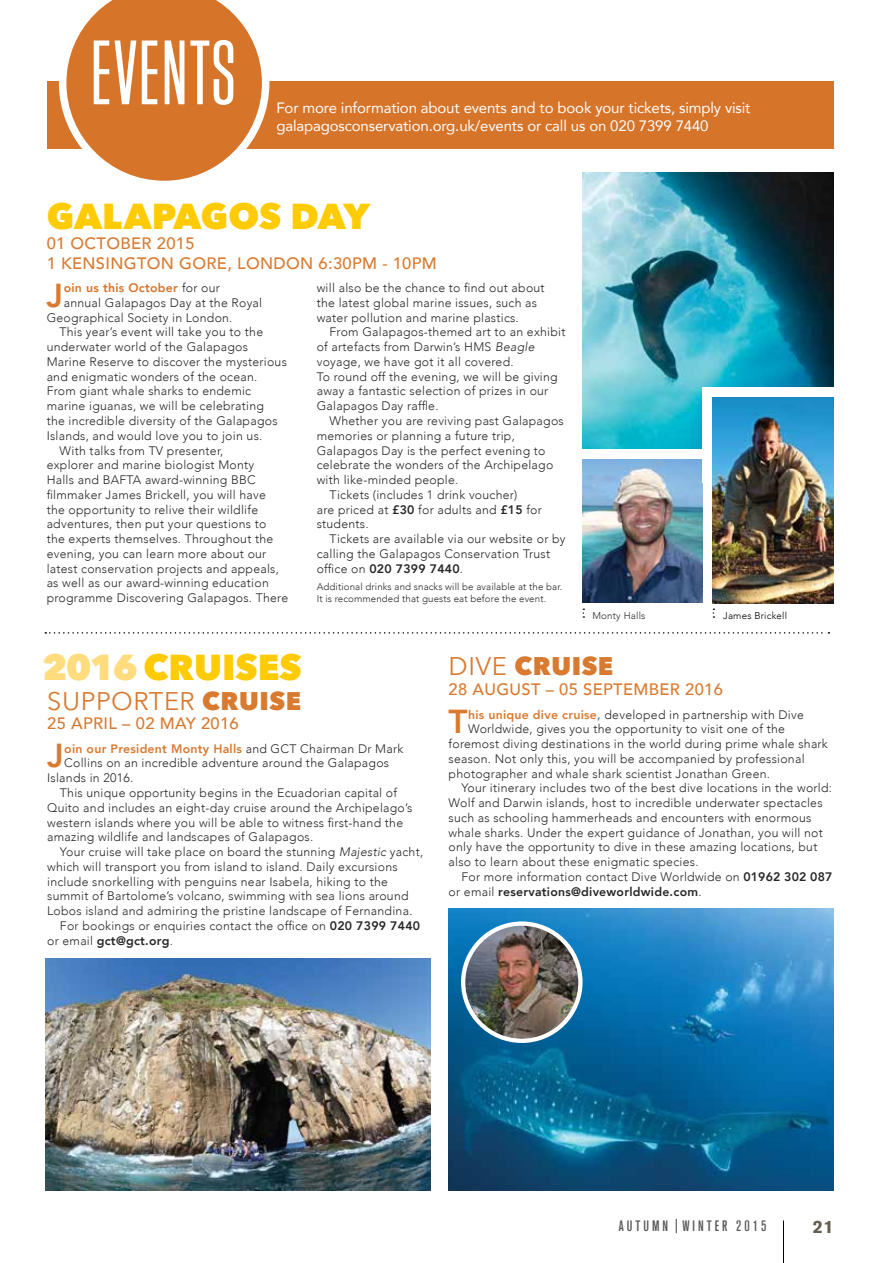
<style>
.page{position:relative;width:893px;height:1263px;background:#fff}
.page>*{position:absolute;margin:0;border:0;box-sizing:border-box;transform-origin:0 0}
.t1{font:95.55px "Block Gothic RR Light Extra Cond";letter-spacing:.025em;color:#fff}
.t2{font:800 36px "Avenir Next";color:#ffcb05}
.t3{font:800 33.15px "Avenir";color:#d87a30}
.t4{font:25.5px "Avenir Next";letter-spacing:.02em;color:#d87a30}
.t5{font:800 25.5px "Avenir Next";color:#d87a30}
.t6{font:700 17.85px "Akzidenz Grotesk BQ";color:#645f4f}
.t7{font:500 16.5px/19.8px "Avenir";letter-spacing:.02em;color:#d87a30}
.t8{font:15px/18px "Avenir";letter-spacing:-.01em;color:#fff}
.t9{font:500 condensed 15px "Akzidenz Grotesk BQ";letter-spacing:.2em;color:#58595b}
.t10{font:300 12.3px/14.7px "Avenir";letter-spacing:.02em;color:#292829}
.t11{font:800 12.3px "Avenir";letter-spacing:.02em;color:#292829}
.t12{font:800 12.3px "Avenir";letter-spacing:.02em;color:#d87a30}
.t13{font:800 12.3px "Avenir";letter-spacing:.02em;color:#d6742a}
.t14{font:300 9.75px/11.7px "Avenir";letter-spacing:.01em;color:#292829}
.t15{font:300 9.75px "Avenir";letter-spacing:.02em;color:#000}
.s1{font-weight:300;color:#292829}
.s2{font-style:italic}
.s3{font-weight:800}
.s4{font-weight:300}
.s5{color:#ffdd7e}
.s6{font-weight:400}
.s7{font-weight:800;color:#d87a30}
.s8{font-weight:800;color:#498dc2}
</style>
<div class="page">
<hr style="left:783px;top:1220px;width:1px;height:43px;background:#000">
<div style="left:47px;top:81px;width:786px;height:67px;background:#d6742a"></div>
<svg style="left:59px;top:0;width:210px;height:181px"></svg>
<img style="left:449px;top:909px;width:384px;height:282px">
<img style="left:45px;top:958px;width:385px;height:233px">
<svg style="left:45px;top:632px;width:784px;height:2px"></svg>
<img style="left:463px;top:923px;width:117px;height:118px;border-radius:59px">
<div style="left:461px;top:921px;width:122px;height:122px;border:4px solid #fff;border-radius:50%"></div>
<img style="left:583px;top:172px;width:251px;height:276px">
<img style="left:583px;top:460px;width:120px;height:142px">
<div style="left:703px;top:387px;width:132px;height:95px;background:#fff"></div>
<img style="left:713px;top:398px;width:121px;height:205px">
<h1 class="t1" style="left:90px;top:24px;width:147px">EVENTS</h1>
<p class="t8" style="left:276px;top:98px;width:476px">For more information about events and to book your tickets, simply visit galapagosconservation.org.uk/events or call us on 020 7399 7440</p>
<h2 class="t2" style="left:47px;top:194px;width:325px">GALAPAGOS DAY</h2>
<h3 class="t7" style="left:47px;top:233px;width:51px">01 OCTO</h3>
<h3 class="t7" style="left:47px;top:233px;width:149px;text-indent:74px">BER 2015<br>1 KENSI NGTO</h3>
<h3 class="t7" style="left:161px;top:252px;width:263px">N GORE, LONDON 6:30PM - 10PM</h3>
<h3 class="t3" style="left:46px;top:270px;width:18px">J</h3>
<p class="t13" style="left:64px;top:278px;width:158px">oin us this October <span class="s1">for our</span></p>
<p class="t10" style="left:64px;top:295px;width:200px">annual Galapagos Day at the Royal</p>
<p class="t10" style="left:47px;top:310px;width:187px">Geographical Society in London.</p>
<p class="t10" style="left:59px;top:325px;width:205px">This year’s event will take you to the</p>
<p class="t10" style="left:47px;top:340px;width:203px">underwater world of the Galapagos</p>
<p class="t10" style="left:47px;top:354px;width:242px">Marine Reserve to discover the mysterious</p>
<p class="t10" style="left:47px;top:369px;width:212px">and enigmatic wonders of the ocean.</p>
<p class="t10" style="left:47px;top:384px;width:206px">From giant whale sharks to endemic</p>
<p class="t10" style="left:47px;top:399px;width:219px">marine iguanas, we will be celebrating</p>
<p class="t10" style="left:47px;top:413px;width:232px">the incredible diversity of the Galapagos</p>
<p class="t10" style="left:47px;top:428px;width:217px">Islands, and would love you to join us.</p>
<p class="t10" style="left:59px;top:443px;width:165px">With talks from TV presenter,</p>
<p class="t10" style="left:47px;top:458px;width:209px">explorer and marine biologist Monty</p>
<p class="t10" style="left:47px;top:472px;width:211px">Halls and BAFTA award-winning BBC</p>
<p class="t10" style="left:47px;top:487px;width:221px">filmmaker James Brickell, you will have</p>
<p class="t10" style="left:47px;top:502px;width:213px">the opportunity to relive their wildlife</p>
<p class="t10" style="left:47px;top:517px;width:221px">adventures, then put your questions to</p>
<p class="t10" style="left:47px;top:531px;width:228px">the experts themselves. Throughout the</p>
<p class="t10" style="left:47px;top:546px;width:221px">evening, you can learn more about our</p>
<p class="t10" style="left:47px;top:561px;width:234px">latest conservation projects and appeals,</p>
<p class="t10" style="left:47px;top:576px;width:224px">as well as our award-winning education</p>
<p class="t10" style="left:47px;top:591px;width:243px">programme Discovering Galapagos. There</p>
<p class="t10" style="left:317px;top:281px;width:229px">will also be the chance to find out about the latest global marine issues, such as water pollution and marine plastics.</p>
<p class="t10" style="left:317px;top:325px;width:250px;text-indent:13px">From Galapagos-themed art to an exhibit of artefacts from Darwin’s HMS <span class="s2">Beagle </span>voyage, we have got it all covered.<br>To round off the evening, we will be giving away a fantastic selection of prizes in our Galapagos Day raffle.</p>
<p class="t10" style="left:329px;top:413px;width:236px">Whether you are reviving past Galapagos</p>
<p class="t10" style="left:317px;top:428px;width:200px">memories or planning a future trip,</p>
<p class="t10" style="left:317px;top:443px;width:230px">Galapagos Day is the perfect evening to</p>
<p class="t10" style="left:317px;top:458px;width:238px">celebrate the wonders of the Archipelago</p>
<p class="t10" style="left:317px;top:472px;width:143px">with like-minded people.</p>
<p class="t10" style="left:329px;top:487px;width:189px">Tickets (includes 1 drink voucher)</p>
<p class="t10" style="left:317px;top:502px;width:227px">are priced at <span class="s3">£30</span> for adults and <span class="s3">£15</span> for</p>
<p class="t10" style="left:317px;top:517px;width:53px">students.</p>
<p class="t10" style="left:329px;top:531px;width:238px">Tickets are available via our website or by</p>
<p class="t10" style="left:317px;top:546px;width:235px">calling the Galapagos Conservation Trust</p>
<p class="t11" style="left:317px;top:559px;width:148px"><span class="s4">office on</span> 020 7399 7440<span class="s4">.</span></p>
<p class="t14" style="left:317px;top:581px;width:247px">Additional drinks and snacks will be available at the bar.<br>It is recommended that guests eat before the event.</p>
<p class="t14" style="left:592px;top:610px;width:55px">Monty Halls</p>
<p class="t15" style="left:723px;top:610px;width:65px">James Brickell</p>
<h2 class="t2" style="left:43px;top:645px;width:260px"><span class="s5">2016</span> CRUISES</h2>
<h3 class="t4" style="left:47px;top:685px;width:208px">SUPPORTER <span class="s3">CRUISE</span></h3>
<h3 class="t7" style="left:47px;top:713px;width:193px">25 APRI L – 02 MAY 2016</h3>
<h3 class="t3" style="left:47px;top:730px;width:18px">J</h3>
<p class="t12" style="left:64px;top:739px;width:341px">oin our President Monty Halls <span class="s1">and GCT Chairman Dr Mark</span></p>
<p class="t10" style="left:64px;top:756px;width:326px">Collins on an incredible adventure around the Galapagos</p>
<p class="t10" style="left:47px;top:771px;width:88px">Islands in 2016.</p>
<p class="t10" style="left:60px;top:785px;width:339px">This unique opportunity begins in the Ecuadorian capital of</p>
<p class="t10" style="left:47px;top:800px;width:367px">Quito and includes an eight-day cruise around the Archipelago’s</p>
<p class="t10" style="left:47px;top:815px;width:357px">western islands where you will be able to witness first-hand the</p>
<p class="t10" style="left:47px;top:830px;width:268px">amazing wildlife and landscapes of Galapagos.</p>
<p class="t10" style="left:60px;top:844px;width:365px">Your cruise will take place on board the stunning <span class="s2">Majestic</span> yacht,</p>
<p class="t10" style="left:47px;top:859px;width:352px">which will transport you from island to island. Daily excursions</p>
<p class="t10" style="left:47px;top:874px;width:342px">include snorkelling with penguins near Isabela, hiking to the</p>
<p class="t10" style="left:47px;top:889px;width:363px">summit of Bartolome’s volcano, swimming with sea lions around</p>
<p class="t10" style="left:47px;top:903px;width:367px">Lobos island and admiring the pristine landscape of Fernandina.</p>
<p class="t10" style="left:60px;top:918px;width:362px">For bookings or enquiries contact the office on <span class="s3">020 7399 7440</span></p>
<p class="t11" style="left:47px;top:931px;width:127px"><span class="s4">or email</span> gct@gct.org<span class="s4">.</span></p>
<h3 class="t5" style="left:449px;top:651px;width:119px"><span class="s6">DIVE</span> CRUISE</h3>
<h3 class="t7" style="left:449px;top:679px;width:276px">28 AUG UST – 05 SEPTEM BER 2016</h3>
<h3 class="t3" style="left:448px;top:696px;width:21px">T</h3>
<p class="t10" style="left:468px;top:707px;width:337px"><span class="s7">his unique dive cruise</span><span class="s8">,</span> developed in partnership with Dive</p>
<p class="t10" style="left:468px;top:722px;width:318px">Worldwide, gives you the opportunity to visit one of the</p>
<p class="t10" style="left:449px;top:736px;width:381px">foremost diving destinations in the world during prime whale shark</p>
<p class="t10" style="left:449px;top:751px;width:357px">season. Not only this, you will be accompanied by professional</p>
<p class="t10" style="left:449px;top:766px;width:323px">photographer and whale shark scientist Jonathan Green.</p>
<p class="t10" style="left:461px;top:781px;width:372px">Your itinerary includes two of the best dive locations in the world:</p>
<p class="t10" style="left:449px;top:795px;width:375px">Wolf and Darwin islands, host to incredible underwater spectacles</p>
<p class="t10" style="left:449px;top:810px;width:364px">such as schooling hammerheads and encounters with enormous</p>
<p class="t10" style="left:449px;top:825px;width:376px">whale sharks. Under the expert guidance of Jonathan, you will not</p>
<p class="t10" style="left:449px;top:840px;width:370px">only have the opportunity to dive in these amazing locations, but</p>
<p class="t10" style="left:449px;top:854px;width:251px">also to learn about these enigmatic species.</p>
<p class="t10" style="left:461px;top:869px;width:372px">For more information contact Dive Worldwide on <span class="s3">01962 302 087</span></p>
<p class="t11" style="left:449px;top:882px;width:254px"><span class="s4">or email</span> reservations@diveworldwide.com<span class="s4">.</span></p>
<p class="t9" style="left:619px;top:1217px;width:149px">AUTUMN | WINTER 2015</p>
<h3 class="t6" style="left:813px;top:1216px;width:22px">21</h3>
</div>
